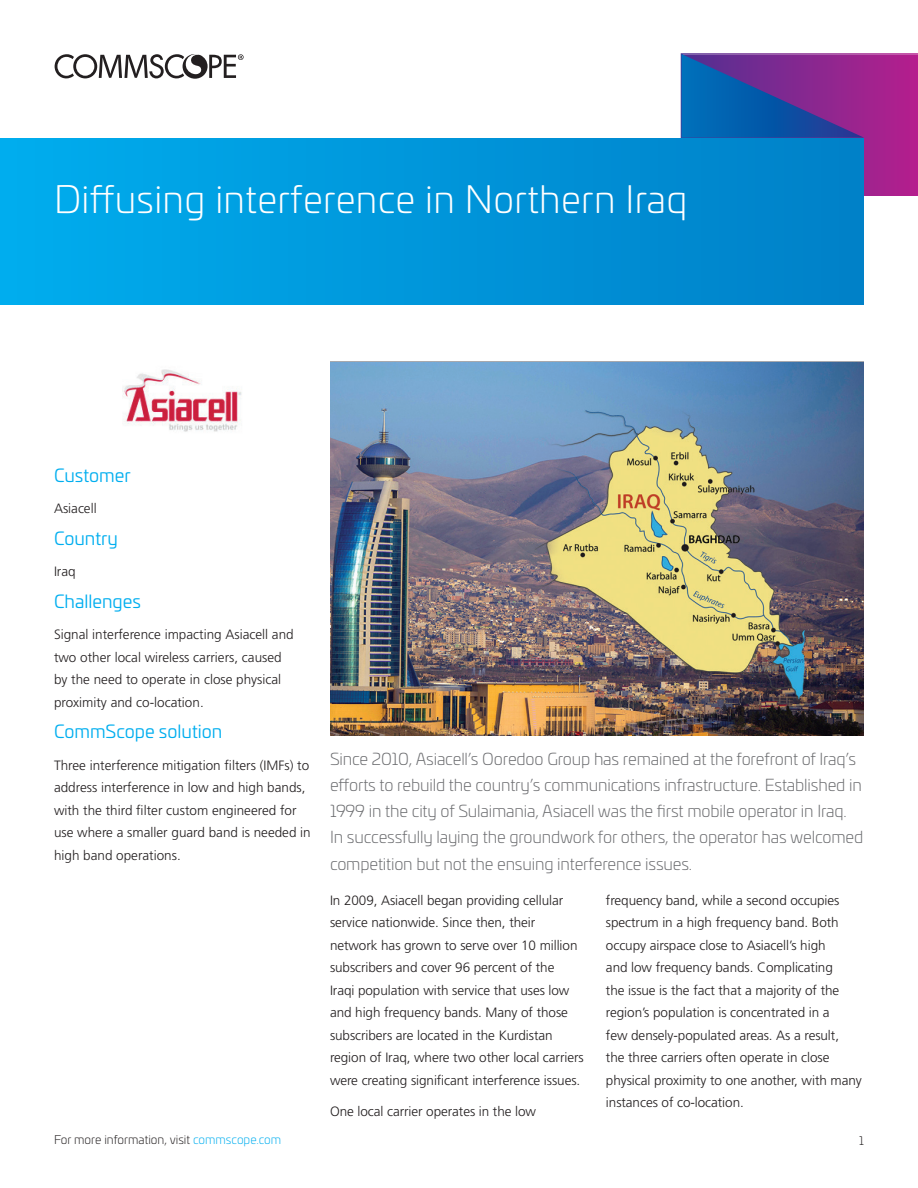
<style>
.page{position:relative;width:918px;height:1188px;background:#fff}
.page>*{position:absolute;margin:0;border:0;box-sizing:border-box;transform-origin:0 0}
.t1{font:300 37.5px "Univia Pro";letter-spacing:.01em;color:#fff}
.t2{font:18px "Univia Pro";color:#00aeef}
.t3{font:300 16.5px/26.2px "Univia Pro";letter-spacing:-.01em;color:#6c6d70}
.t4{font:300 13.5px/22.5px "Frutiger LT Pro";letter-spacing:-.005em;color:#231f20}
.t5{font:300 12px "Univia Pro";color:#231f20}
.s1{color:#00aeef}
</style>
<div class="page">
<div style="left:0;top:138px;width:864px;height:166px;background:linear-gradient(to right,#00adee,#0080c7)"></div>
<svg style="left:681px;top:53px;width:237px;height:143px;background:#4750a8"></svg>
<svg style="left:55px;top:54px;width:189px;height:25px"></svg>
<img style="left:330px;top:363px;width:534px;height:373px">
<img style="left:122px;top:369px;width:120px;height:63px">
<h1 class="t1" style="left:54px;top:173px;width:635px">Diffusing interference in Northern Iraq</h1>
<h2 class="t2" style="left:54px;top:463px;width:78px">Customer</h2>
<p class="t4" style="left:54px;top:497px;width:44px">Asiacell</p>
<h2 class="t2" style="left:54px;top:525px;width:65px">Country</h2>
<p class="t4" style="left:54px;top:560px;width:23px">Iraq</p>
<h2 class="t2" style="left:54px;top:588px;width:88px">Challenges</h2>
<p class="t4" style="left:54px;top:623px;width:241px">Signal interference impacting Asiacell and two other local wireless carriers, caused by the need to operate in close physical proximity and co-location.</p>
<h2 class="t2" style="left:54px;top:718px;width:170px">CommScope solution</h2>
<p class="t4" style="left:54px;top:754px;width:258px">Three interference mitigation filters (IMFs) to address interference in low and high bands, with the third filter custom engineered for use where a smaller guard band is needed in high band operations.</p>
<p class="t3" style="left:330px;top:745px;width:535px">Since 2010, Asiacell’s Ooredoo Group has remained at the forefront of Iraq’s efforts to rebuild the country’s communications infrastructure. Established in 1999 in the city of Sulaimania, Asiacell was the first mobile operator in Iraq.<br>In successfully laying the groundwork for others, the operator has welcomed competition but not the ensuing interference issues.</p>
<p class="t4" style="left:330px;top:889px;width:255px">In 2009, Asiacell began providing cellular service nationwide. Since then, their network has grown to serve over 10 million subscribers and cover 96 percent of the<br>Iraqi population with service that uses low and high frequency bands. Many of those subscribers are located in the Kurdistan region of Iraq, where two other local carriers were creating significant interference issues.</p>
<p class="t4" style="left:330px;top:1100px;width:208px">One local carrier operates in the low</p>
<p class="t4" style="left:606px;top:889px;width:257px">frequency band, while a second occupies spectrum in a high frequency band. Both occupy airspace close to Asiacell’s high<br>and low frequency bands. Complicating<br>the issue is the fact that a majority of the region’s population is concentrated in a<br>few densely-populated areas. As a result,<br>the three carriers often operate in close physical proximity to one another, with many instances of co-location.</p>
<p class="t5" style="left:54px;top:1131px;width:229px">For more information, visit <span class="s1">commscope.com</span></p>
<p class="t5" style="left:859px;top:1132px;width:6px">1</p>
</div>
